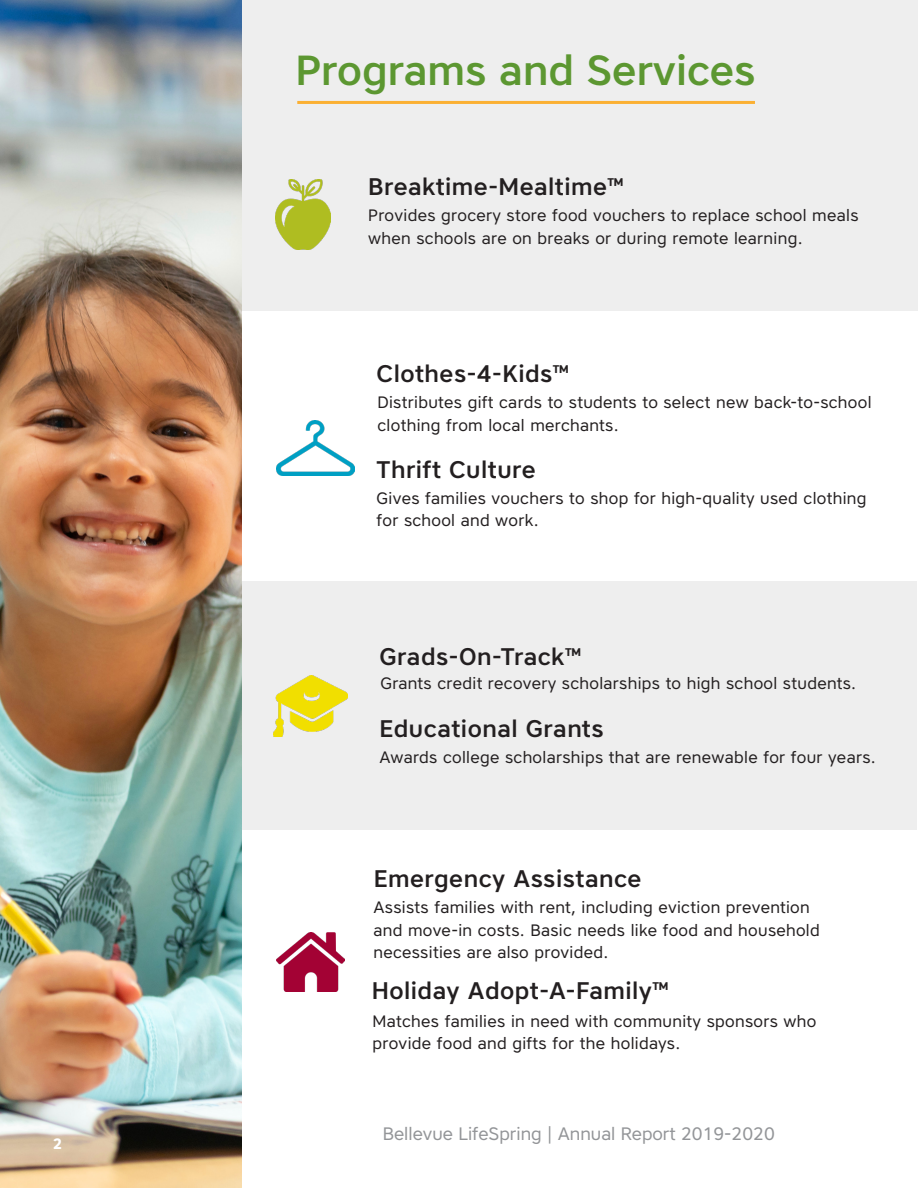
<style>
.page{position:relative;width:918px;height:1188px;background:#fff}
.page>*{position:absolute;margin:0;border:0;box-sizing:border-box;transform-origin:0 0}
.t1{font:500 42px "Core Sans A55";color:#5c9731}
.t2{font:500 24px "Core Sans A55";letter-spacing:.02em;color:#231f20}
.t3{font:18px "Core Sans A45";color:#939598}
.body{font:16.5px/22.5px "Core Sans A45";letter-spacing:.02em;color:#231f20}
.t4{font:700 15px "Core Sans A65";color:#fff}
</style>
<div class="page">
<div style="left:240px;top:581px;width:677px;height:249px;background:#eee"></div>
<div style="left:221px;top:0;width:697px;height:310px;background:#eee"></div>
<img style="left:0;top:0;width:241px;height:1188px">
<img style="left:274px;top:676px;width:73px;height:60px">
<img style="left:276px;top:933px;width:68px;height:59px">
<img style="left:275px;top:180px;width:56px;height:69px">
<img style="left:276px;top:420px;width:78px;height:56px">
<hr style="left:297px;top:101px;width:458px;height:3px;background:#fbb033">
<p class="t4" style="left:53px;top:1134px;width:11px">2</p>
<p class="t1" style="left:295px;top:42px;width:462px">Programs and Services</p>
<p class="t2" style="left:368px;top:171px;width:257px">Breaktime-Mealtime™</p>
<p class="body" style="left:368px;top:204px;width:492px">Provides grocery store food vouchers to replace school meals when schools are on breaks or during remote learning.</p>
<p class="t2" style="left:377px;top:358px;width:194px">Clothes-4-Kids™</p>
<p class="body" style="left:377px;top:391px;width:496px">Distributes gift cards to students to select new back-to-school clothing from local merchants.</p>
<p class="t2" style="left:377px;top:454px;width:161px">Thrift Culture</p>
<p class="body" style="left:377px;top:487px;width:491px">Gives families vouchers to shop for high-quality used clothing for school and work.</p>
<p class="t2" style="left:380px;top:641px;width:203px">Grads-On-Track™</p>
<p class="body" style="left:380px;top:672px;width:477px">Grants credit recovery scholarships to high school students.</p>
<p class="t2" style="left:380px;top:713px;width:226px">Educational Grants</p>
<p class="body" style="left:380px;top:745px;width:498px">Awards college scholarships that are renewable for four years.</p>
<p class="t2" style="left:374px;top:863px;width:269px">Emergency Assistance</p>
<p class="body" style="left:373px;top:896px;width:448px">Assists families with rent, including eviction prevention and move-in costs. Basic needs like food and household necessities are also provided.</p>
<p class="t2" style="left:372px;top:975px;width:299px">Holiday Adopt-A-Family™</p>
<p class="body" style="left:373px;top:1010px;width:445px">Matches families in need with community sponsors who provide food and gifts for the holidays.</p>
<p class="t3" style="left:383px;top:1122px;width:394px">Bellevue LifeSpring | Annual Report 2019-2020</p>
</div>
